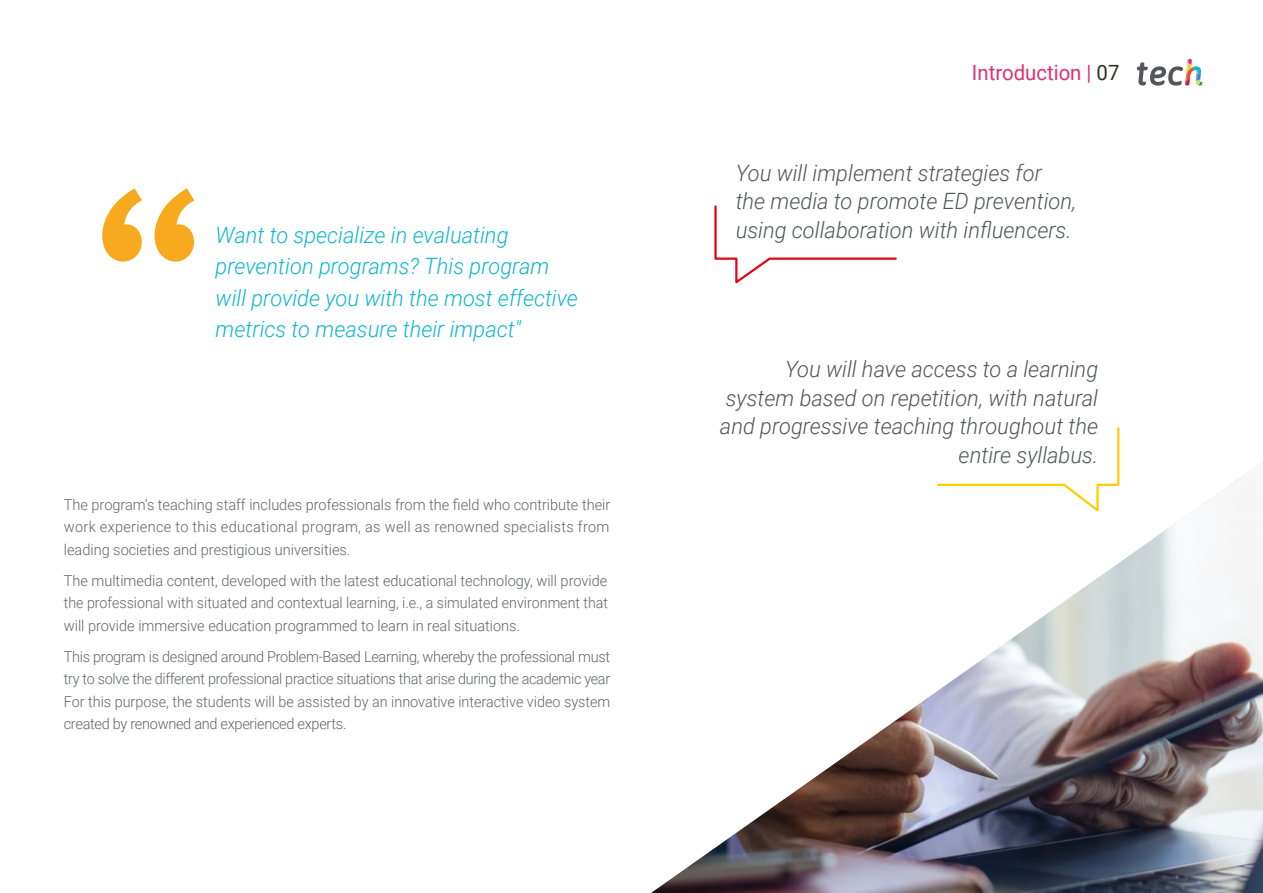
<style>
.page{position:relative;width:1263px;height:893px;background:#fff}
.page>*{position:absolute;margin:0;border:0;box-sizing:border-box;transform-origin:0 0}
.t1{font:italic 300 22.5px/28.5px "Roboto";color:#52555b;text-align:right}
.t2{font:italic 300 22.5px/31.5px "Roboto";color:#0fb6cf}
.t3{font:21px "Roboto";color:#df3174}
.t4{font:300 15px/22.5px "Roboto";color:#61646a;text-align:justify}
.s1{color:#312e20}
</style>
<div class="page">
<img style="left:651px;top:462px;width:612px;height:431px">
<svg style="left:935px;top:427px;width:185px;height:88px"></svg>
<svg style="left:714px;top:205px;width:183px;height:79px"></svg>
<svg style="left:102px;top:188px;width:92px;height:74px"></svg>
<svg style="left:1137px;top:59px;width:65px;height:27px"></svg>
<h2 class="t3" style="left:972px;top:57px;width:149px">Introduction | <span class="s1">07</span></h2>
<h1 class="t1" style="left:736px;top:158px;width:342px;text-align:left">You will implement strategies for the media to promote ED prevention,</h1>
<h1 class="t2" style="left:216px;top:218px;width:294px">Want to specialize in evaluating</h1>
<h1 class="t1" style="left:736px;top:215px;width:337px">using collaboration with influencers.</h1>
<h1 class="t2" style="left:216px;top:250px;width:364px">prevention programs? This program will provide you with the most effective metrics to measure their impact"</h1>
<p class="t4" style="left:64px;top:493px;width:548px">The program’s teaching staff includes professionals from the field who contribute their work experience to this educational program, as well as renowned specialists from leading societies and prestigious universities.</p>
<p class="t4" style="left:64px;top:569px;width:546px">The multimedia content, developed with the latest educational technology, will provide the professional with situated and contextual learning, i.e., a simulated environment that will provide immersive education programmed to learn in real situations.</p>
<p class="t4" style="left:64px;top:645px;width:548px">This program is designed around Problem-Based Learning, whereby the professional must try to solve the different professional practice situations that arise during the academic year For this purpose, the students will be assisted by an innovative interactive video system created by renowned and experienced experts.</p>
<h1 class="t1" style="left:720px;top:354px;width:380px">You will have access to a learning system based on repetition, with natural and progressive teaching throughout the entire syllabus.</h1>
</div>
